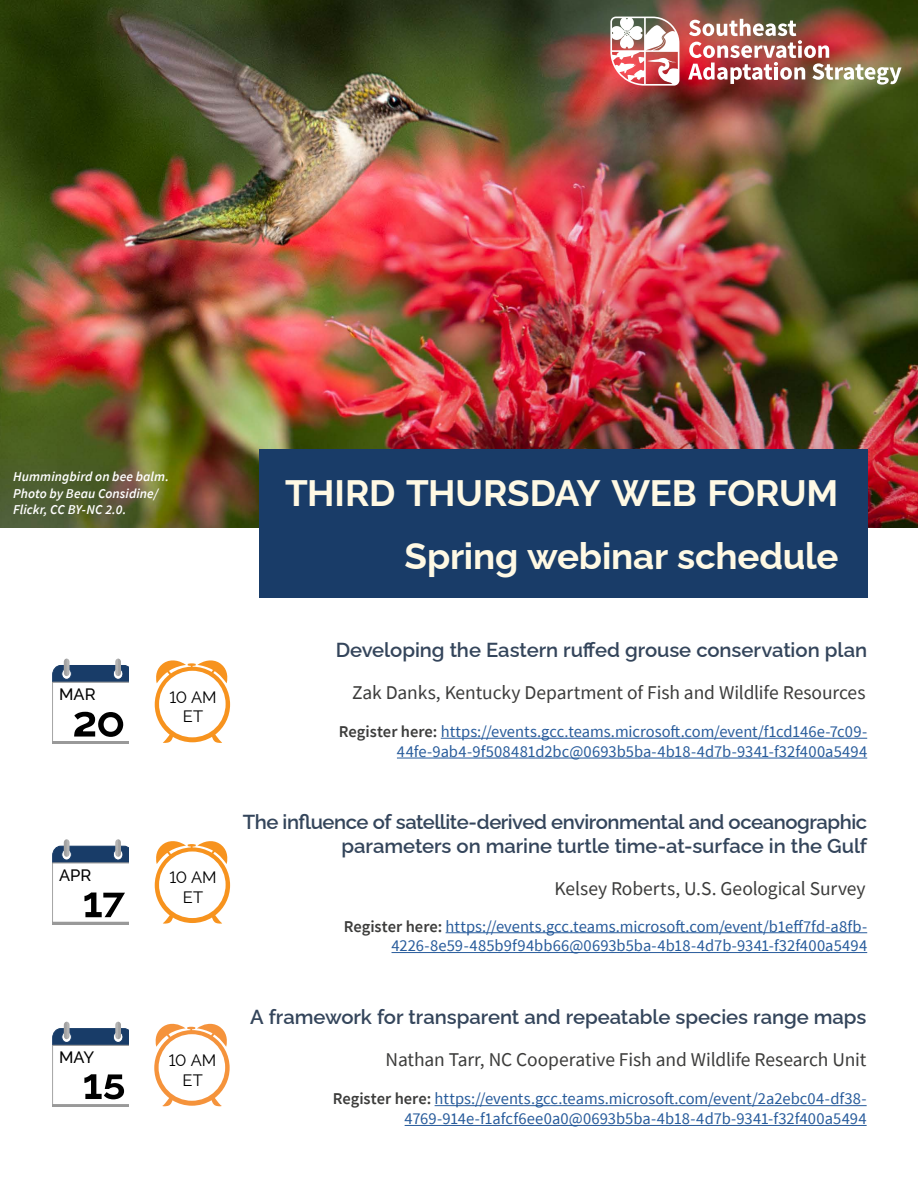
<style>
.page{position:relative;width:918px;height:1188px;background:#fff}
.page>*{position:absolute;margin:0;border:0;box-sizing:border-box;transform-origin:0 0}
.t1{font:800 57px "Raleway";color:#000}
.t2{font:700 36.75px "Raleway";letter-spacing:-.005em;color:#fff9e4}
.t3{font:600 20.25px/24.3px "Raleway";letter-spacing:-.005em;color:#34455b;text-align:right}
.Fotolia_W{font:19.5px "Source Sans Pro";letter-spacing:-.005em;color:#3c3c3b}
.Fotolia_W-2{font:16.5px/19.8px "Source Sans Pro";color:#275b9b;text-align:right}
.t4{font:16.5px "Raleway";letter-spacing:-.005em;color:#000}
.t5{font:500 16.5px "Raleway";letter-spacing:-.005em;color:#000}
.Fotolia_W-3{font:italic 600 13.5px/16.2px "Source Sans Pro";letter-spacing:.005em;color:#fff}
.s1{font-weight:600;color:#3c3c3b}
</style>
<div class="page">
<img style="left:0;top:0;width:918px;height:528px">
<div style="left:259px;top:449px;width:608px;height:149px;background:#193c68"></div>
<svg style="left:610px;top:17px;width:69px;height:69px"></svg>
<img style="left:688px;top:19px;width:214px;height:66px">
<svg style="left:52px;top:1022px;width:77px;height:85px"></svg>
<svg style="left:154px;top:1023px;width:76px;height:84px"></svg>
<div style="left:159px;top:1034px;width:66px;height:67px;background:#fff;border-radius:50%"></div>
<hr style="left:435px;top:1105px;width:432px;height:1px;background:#275b9b">
<hr style="left:405px;top:1125px;width:462px;height:1px;background:#275b9b">
<svg style="left:52px;top:839px;width:77px;height:85px"></svg>
<svg style="left:155px;top:841px;width:75px;height:83px"></svg>
<div style="left:159px;top:852px;width:67px;height:66px;background:#fff;border-radius:50%"></div>
<hr style="left:446px;top:932px;width:421px;height:1px;background:#275b9b">
<hr style="left:392px;top:952px;width:475px;height:1px;background:#275b9b">
<svg style="left:52px;top:659px;width:77px;height:85px"></svg>
<svg style="left:155px;top:660px;width:75px;height:83px"></svg>
<div style="left:159px;top:671px;width:67px;height:66px;background:#fff;border-radius:50%"></div>
<hr style="left:441px;top:738px;width:426px;height:1px;background:#275b9b">
<hr style="left:397px;top:758px;width:470px;height:1px;background:#275b9b">
<p class="Fotolia_W-3" style="left:13px;top:469px;width:157px">Hummingbird on bee balm.<br>Photo by Beau Considine/<br>Flickr, CC BY-NC 2.0.</p>
<p class="t2" style="left:285px;top:463px;width:555px">THIRD THURSDAY WEB FORUM</p>
<p class="t2" style="left:405px;top:526px;width:435px">Spring webinar schedule</p>
<p class="t5" style="left:59px;top:681px;width:38px">MAR</p>
<p class="t4" style="left:169px;top:684px;width:49px">10 AM</p>
<p class="t1" style="left:73px;top:666px;width:54px">20</p>
<p class="t4" style="left:183px;top:703px;width:22px">ET</p>
<p class="t5" style="left:59px;top:862px;width:34px">APR</p>
<p class="t4" style="left:169px;top:864px;width:49px">10 AM</p>
<p class="t1" style="left:83px;top:847px;width:44px">17</p>
<p class="t4" style="left:183px;top:884px;width:22px">ET</p>
<p class="t5" style="left:59px;top:1044px;width:37px">MAY</p>
<p class="t1" style="left:83px;top:1028px;width:44px">15</p>
<p class="t4" style="left:169px;top:1047px;width:49px">10 AM</p>
<p class="t4" style="left:182px;top:1067px;width:22px">ET</p>
<p class="t3" style="left:336px;top:636px;width:533px">Developing the Eastern ruffed grouse conservation plan</p>
<p class="Fotolia_W" style="left:352px;top:681px;width:515px">Zak Danks, Kentucky Department of Fish and Wildlife Resources</p>
<p class="Fotolia_W-2" style="left:339px;top:722px;width:530px"><span class="s1">Register here:</span> https://events.gcc.teams.microsoft.com/event/f1cd146e-7c09-<br>44fe-9ab4-9f508481d2bc@0693b5ba-4b18-4d7b-9341-f32f400a5494</p>
<p class="t3" style="left:243px;top:807px;width:626px">The influence of satellite-derived environmental and oceanographic parameters on marine turtle time-at-surface in the Gulf</p>
<p class="Fotolia_W" style="left:555px;top:876px;width:312px">Kelsey Roberts, U.S. Geological Survey</p>
<p class="Fotolia_W-2" style="left:344px;top:916px;width:525px"><span class="s1">Register here:</span> https://events.gcc.teams.microsoft.com/event/b1eff7fd-a8fb-<br>4226-8e59-485b9f94bb66@0693b5ba-4b18-4d7b-9341-f32f400a5494</p>
<p class="t3" style="left:250px;top:1002px;width:618px">A framework for transparent and repeatable species range maps</p>
<p class="Fotolia_W" style="left:386px;top:1047px;width:482px">Nathan Tarr, NC Cooperative Fish and Wildlife Research Unit</p>
<p class="Fotolia_W-2" style="left:333px;top:1089px;width:535px"><span class="s1">Register here:</span> https://events.gcc.teams.microsoft.com/event/2a2ebc04-df38-<br>4769-914e-f1afcf6ee0a0@0693b5ba-4b18-4d7b-9341-f32f400a5494</p>
</div>
